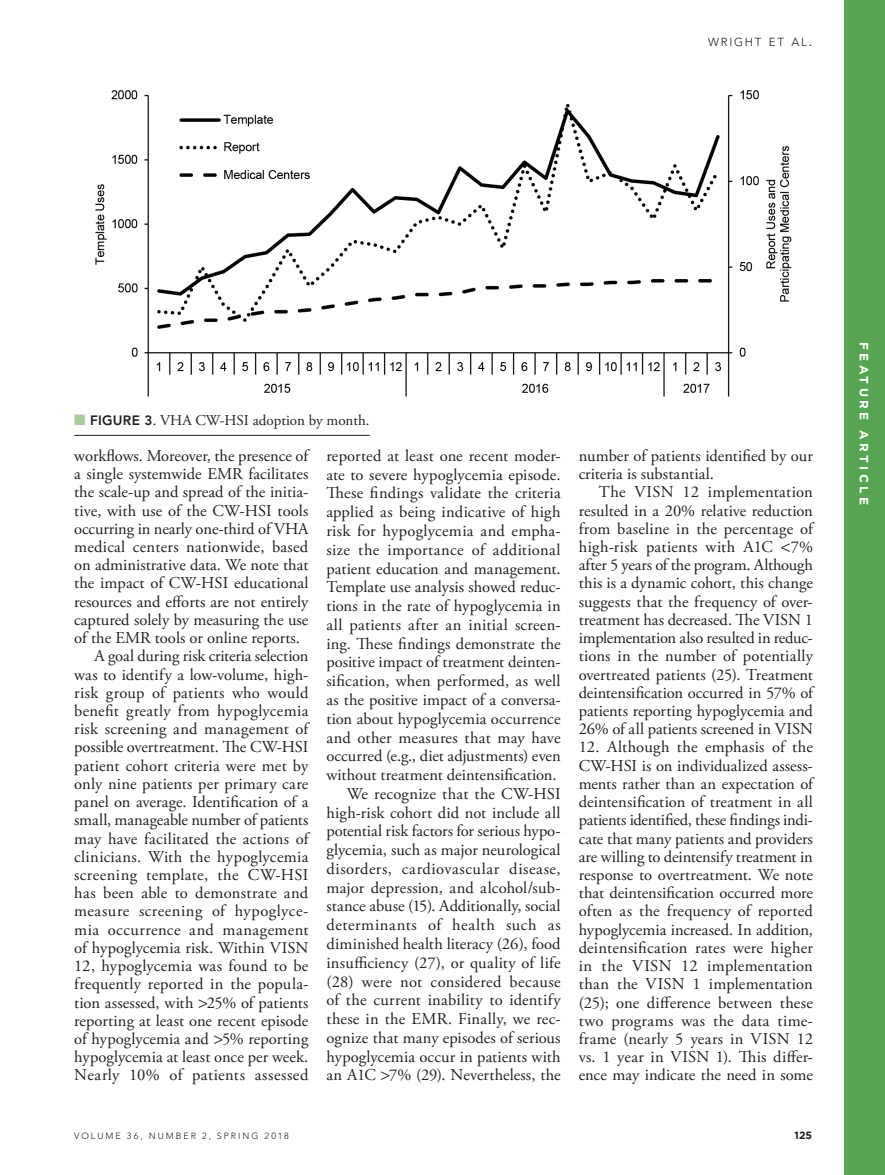
<style>
.page{position:relative;width:885px;height:1175px;background:#fff}
.page>*{position:absolute;margin:0;border:0;box-sizing:border-box;transform-origin:0 0}
.BODY_-_2nd_PARA{font:16.5px/18.1px "Adobe Garamond Pro";letter-spacing:.005em;color:#231f20;text-align:justify}
.BODY_-_1st_PARA{font:16.5px/18.1px "Adobe Garamond Pro";color:#231f20;text-align:justify}
.t1{font:15px "Adobe Garamond Pro";color:#231f20}
.t2{font:700 12px "Gotham";letter-spacing:.28em;color:#fff}
.t3{font:300 11.55px "Avenir LT Std";letter-spacing:.145em;color:#231f20}
.t4{font:700 10.5px "Gotham";color:#231f20}
.t5{font:300 9px "Avenir LT Std";letter-spacing:.22em;color:#231f20}
.s1{font-size:16.5px}
.s2{color:#aac99e}
.s3{font-family:"Avenir LT Std";font-weight:800;font-size:13.5px}
</style>
<div class="page">
<div style="left:844px;top:0;width:40px;height:1174px;background:#57a453"></div>
<img style="left:95px;top:90px;width:697px;height:307px">
<hr style="left:74px;top:435px;width:295px;height:1px;background:#231f20">
<p class="t3" style="left:708px;top:35px;width:106px">WRIGHT ET AL<span class="s1">.</span></p>
<p class="t1" style="left:74px;top:411px;width:297px"><span class="s2">■</span> <span class="s3">FIGURE 3</span>. VHA CW-HSI adoption by month.</p>
<p class="BODY_-_1st_PARA" style="left:74px;top:447px;width:236px">workflows. Moreover, the presence of a single systemwide EMR facilitates the scale-up and spread of the initia&shy;tive, with use of the CW-HSI tools occurring in nearly one-third of VHA medical centers nationwide, based on administrative data. We note that the impact of CW-HSI educational resources and efforts are not entirely captured solely by measuring the use of the EMR tools or online reports.</p>
<p class="BODY_-_2nd_PARA" style="left:74px;top:647px;width:236px;text-indent:20px">A goal during risk criteria selection was to identify a low-volume, high&shy;risk group of patients who would benefit greatly from hypoglycemia risk screening and management of possible overtreatment. The CW-HSI patient cohort criteria were met by only nine patients per primary care panel on average. Identification of a small, manageable number of patients may have facilitated the actions of clinicians. With the hypoglycemia screening template, the CW-HSI has been able to demonstrate and measure screening of hypoglyce&shy;mia occurrence and management of hypoglycemia risk. Within VISN 12, hypoglycemia was found to be frequently reported in the popula&shy;tion assessed, with 25% of patients reporting at least one recent episode of hypoglycemia and 5% reporting hypoglycemia at least once per week.<br>Nearly 10% of patients assessed</p>
<p class="BODY_-_2nd_PARA" style="left:326px;top:447px;width:236px;line-height:18.8px">reported at least one recent moder&shy;ate to severe hypoglycemia episode.<br>These findings validate the criteria applied as being indicative of high risk for hypoglycemia and empha&shy;size the importance of additional patient education and management.<br>Template use analysis showed reduc&shy;tions in the rate of hypoglycemia in all patients after an initial screen&shy;ing. These findings demonstrate the positive impact of treatment deinten&shy;sification, when performed, as well as the positive impact of a conversa&shy;tion about hypoglycemia occurrence and other measures that may have occurred (e.g., diet adjustments) even without treatment deintensification.</p>
<p class="BODY_-_2nd_PARA" style="left:326px;top:784px;width:236px;line-height:18.8px;text-indent:20px">We recognize that the CW-HSI high-risk cohort did not include all potential risk factors for serious hypo&shy;glycemia, such as major neurological disorders, cardiovascular disease, major depression, and alcohol/sub&shy;stance abuse (15). Additionally, social determinants of health such as diminished health literacy (26), food insufficiency (27), or quality of life (28) were not considered because of the current inability to identify these in the EMR. Finally, we rec&shy;ognize that many episodes of serious hypoglycemia occur in patients with an A1C 7% (29). Nevertheless, the</p>
<p class="BODY_-_2nd_PARA" style="left:578px;top:447px;width:236px">number of patients identified by our criteria is substantial.</p>
<p class="BODY_-_2nd_PARA" style="left:578px;top:483px;width:236px;text-indent:20px">The VISN 12 implementation resulted in a 20% relative reduction from baseline in the percentage of high-risk patients with A1C 7% after 5 years of the program. Although this is a dynamic cohort, this change suggests that the frequency of over&shy;treatment has decreased. The VISN 1 implementation also resulted in reduc&shy;tions in the number of potentially overtreated patients (25). Treatment deintensification occurred in 57% of patients reporting hypoglycemia and 26% of all patients screened in VISN</p>
<p class="BODY_-_2nd_PARA" style="left:578px;top:738px;width:236px">12. Although the emphasis of the CW-HSI is on individualized assess&shy;ments rather than an expectation of deintensification of treatment in all patients identified, these findings indi&shy;cate that many patients and providers are willing to deintensify treatment in response to overtreatment. We note that deintensification occurred more often as the frequency of reported hypoglycemia increased. In addition, deintensification rates were higher in the VISN 12 implementation than the VISN 1 implementation (25); one difference between these two programs was the data time&shy;frame (nearly 5 years in VISN 12 vs. 1 year in VISN 1). This differ&shy;ence may indicate the need in some</p>
<p class="t5" style="left:74px;top:1130px;width:216px">VOLUME 36, NUMBER 2, SPRING 2018</p>
<p class="t4" style="left:794px;top:1128px;width:19px">125</p>
<p class="t2" style="left:871px;top:342px;width:164px;rotate:90deg">FEATURE ARTICLE</p>
</div>
